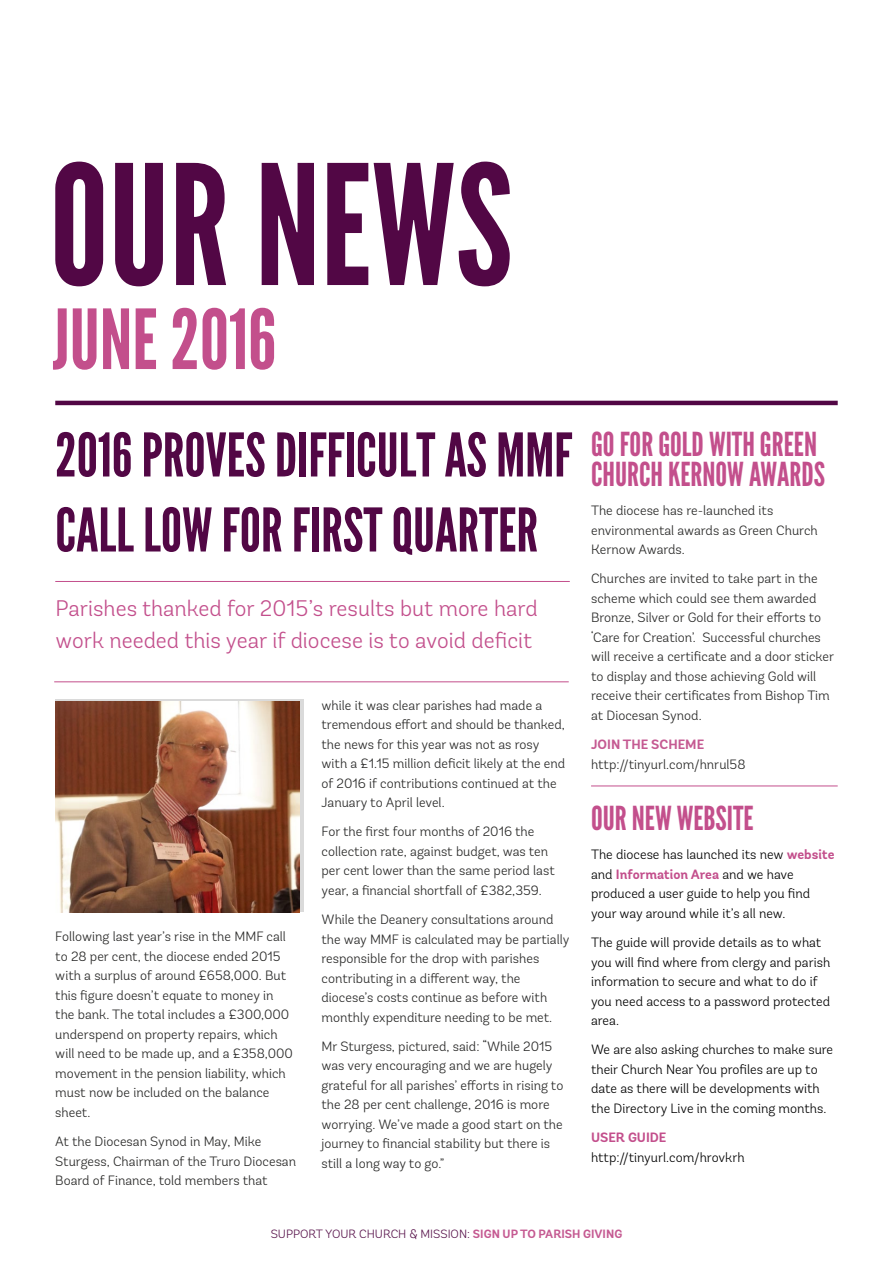
<style>
.page{position:relative;width:893px;height:1263px;background:#fff}
.page>*{position:absolute;margin:0;border:0;box-sizing:border-box;transform-origin:0 0}
.t1{font:166.2px "League Gothic";color:#520745}
.t2{font:82.5px "League Gothic";color:#c34f8c}
.t3{font:60px/75px "League Gothic";color:#520745}
.t4{font:33px/30px "League Gothic";color:#c34f8c}
.t5{font:300 22.5px/31.5px "Andes Rounded";color:#c34f8c}
.t6{font:300 13.5px/19.5px "Andes Rounded";color:#282827}
.t7{font:300 13.5px/19.5px "Andes Rounded";color:#000}
.t8{font:700 13.5px "Andes Rounded";color:#c55a92}
.t9{font:700 13.5px "Andes Rounded";color:#c34f8c}
.t10{font:300 12px "Andes Rounded";color:#58134b}
.s1{font-weight:700;color:#c34f8c}
.s2{font-weight:700;color:#c55a92}
</style>
<div class="page">
<hr style="left:55px;top:401px;width:783px;height:4px;background:#520745">
<hr style="left:591px;top:785px;width:247px;height:1px;background:#c34f8c">
<hr style="left:55px;top:581px;width:515px;height:1px;background:#c34f8c">
<hr style="left:54px;top:681px;width:515px;height:1px;background:#c34f8c">
<svg style="left:55px;top:699px;width:249px;height:213px;background:#d0cac8"></svg>
<img style="left:55px;top:701px;width:244px;height:211px">
<h1 class="t1" style="left:50px;top:127px;width:464px">OUR NEWS</h1>
<h2 class="t2" style="left:52px;top:290px;width:225px">JUNE 2016</h2>
<h3 class="t3" style="left:55px;top:418px;width:519px">2016 PROVES DIFFICULT AS MMF<br>CALL LOW FOR FIRST QUARTER</h3>
<h3 class="t5" style="left:56px;top:593px;width:484px">Parishes thanked for 2015’s results but more hard work needed this year if diocese is to avoid deficit</h3>
<p class="t6" style="left:55px;top:927px;width:239px">Following last year’s rise in the MMF call to 28 per cent, the diocese ended 2015 with a surplus of around £658,000. But this figure doesn’t equate to money in the bank. The total includes a £300,000 underspend on property repairs, which will need to be made up, and a £358,000 movement in the pension liability, which must now be included on the balance sheet.</p>
<p class="t6" style="left:55px;top:1132px;width:242px">At the Diocesan Synod in May, Mike<br>Sturgess, Chairman of the Truro Diocesan<br>Board of Finance, told members that</p>
<p class="t6" style="left:322px;top:695px;width:245px">while it was clear parishes had made a tremendous effort and should be thanked, the news for this year was not as rosy with a £1.15 million deficit likely at the end of 2016 if contributions continued at the January to April level.</p>
<p class="t6" style="left:322px;top:822px;width:235px">For the first four months of 2016 the collection rate, against budget, was ten per cent lower than the same period last year, a financial shortfall of £382,359.</p>
<p class="t6" style="left:322px;top:910px;width:249px">While the Deanery consultations around the way MMF is calculated may be partially responsible for the drop with parishes contributing in a different way, the diocese’s costs continue as before with monthly expenditure needing to be met.</p>
<p class="t6" style="left:322px;top:1036px;width:243px">Mr Sturgess, pictured, said: “While 2015 was very encouraging and we are hugely grateful for all parishes’ efforts in rising to the 28 per cent challenge, 2016 is more worrying. We’ve made a good start on the journey to financial stability but there is still a long way to go.”</p>
<h3 class="t4" style="left:591px;top:429px;width:236px">GO FOR GOLD WITH GREEN<br>CHURCH KERNOW AWARDS</h3>
<p class="t6" style="left:591px;top:501px;width:228px">The diocese has re-launched its environmental awards as Green Church<br>Kernow Awards.</p>
<p class="t6" style="left:591px;top:569px;width:245px">Churches are invited to take part in the scheme which could see them awarded Bronze, Silver or Gold for their efforts to ‘Care for Creation’. Successful churches will receive a certificate and a door sticker to display and those achieving Gold will receive their certificates from Bishop Tim at Diocesan Synod.</p>
<p class="t8" style="left:591px;top:736px;width:115px">JOIN THE SCHEME</p>
<p class="t6" style="left:591px;top:754px;width:156px">http://tinyurl.com/hnrul58</p>
<h3 class="t4" style="left:591px;top:803px;width:164px">OUR NEW WEBSITE</h3>
<p class="t7" style="left:591px;top:845px;width:245px">The diocese has launched its new <span class="s1">website </span>and <span class="s1">Information Area</span> and we have produced a user guide to help you find your way around while it’s all new.</p>
<p class="t7" style="left:591px;top:933px;width:241px">The guide will provide details as to what you will find where from clergy and parish information to secure and what to do if you need access to a password protected area.</p>
<p class="t7" style="left:591px;top:1040px;width:244px">We are also asking churches to make sure their Church Near You profiles are up to date as there will be developments with the Directory Live in the coming months.</p>
<p class="t9" style="left:591px;top:1129px;width:77px">USER GUIDE</p>
<p class="t7" style="left:591px;top:1147px;width:155px">http://tinyurl.com/hrovkrh</p>
<p class="t10" style="left:271px;top:1226px;width:353px">SUPPORT YOUR CHURCH &amp; MISSION: <span class="s2">SIGN UP TO PARISH GIVING</span></p>
</div>
